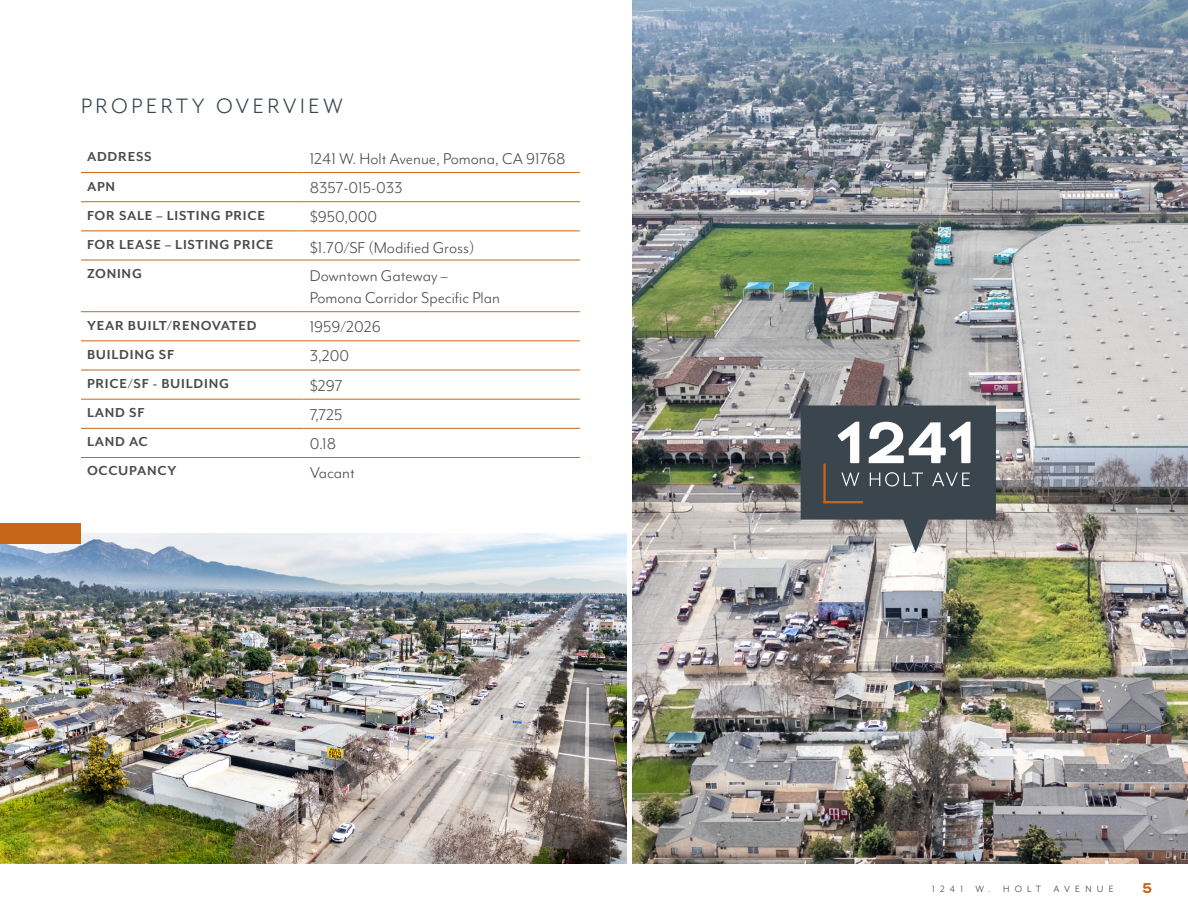
<style>
.page{position:relative;width:1188px;height:918px;background:#fff}
.page>*{position:absolute;margin:0;border:0;box-sizing:border-box;transform-origin:0 0}
.t1{font:24px "Mr Eaves Mod OT";letter-spacing:.15em;color:#3a454e}
.Body_Copy{font:18px/22.5px "Mr Eaves Mod OT";color:#4b4c4d}
.t2{font:700 16.5px "Bicyclette";color:#c66717}
.Body_Copy-2{font:700 15px "Mr Eaves Mod OT";letter-spacing:.05em;color:#4b4c4d}
.t3{font:10.5px "Mr Eaves Mod OT";letter-spacing:.5em;color:#3e3e3f}
</style>
<div class="page">
<img style="left:0;top:534px;width:627px;height:330px">
<img style="left:633px;top:0;width:555px;height:864px">
<div style="left:0;top:524px;width:81px;height:20px;background:#c66717"></div>
<hr style="left:81px;top:172px;width:223px;height:1px;background:#c66717">
<hr style="left:304px;top:172px;width:276px;height:1px;background:#c66717">
<hr style="left:81px;top:201px;width:223px;height:1px;background:#c66717">
<hr style="left:304px;top:201px;width:276px;height:1px;background:#c66717">
<hr style="left:81px;top:231px;width:223px;height:1px;background:#c66717">
<hr style="left:304px;top:231px;width:276px;height:1px;background:#c66717">
<hr style="left:81px;top:260px;width:223px;height:1px;background:#c66717">
<hr style="left:304px;top:260px;width:276px;height:1px;background:#c66717">
<hr style="left:81px;top:311px;width:223px;height:1px;background:#c66717">
<hr style="left:304px;top:311px;width:276px;height:1px;background:#c66717">
<hr style="left:81px;top:341px;width:223px;height:1px;background:#c66717">
<hr style="left:304px;top:341px;width:276px;height:1px;background:#c66717">
<hr style="left:81px;top:370px;width:223px;height:1px;background:#c66717">
<hr style="left:304px;top:370px;width:276px;height:1px;background:#c66717">
<hr style="left:81px;top:399px;width:223px;height:1px;background:#c66717">
<hr style="left:304px;top:399px;width:276px;height:1px;background:#c66717">
<hr style="left:81px;top:428px;width:223px;height:1px;background:#c66717">
<hr style="left:304px;top:428px;width:276px;height:1px;background:#c66717">
<hr style="left:81px;top:457px;width:223px;height:1px;background:#c66717">
<hr style="left:304px;top:457px;width:276px;height:1px;background:#c66717">
<svg style="left:801px;top:405px;width:195px;height:148px;background:#6a7075"></svg>
<p class="t1" style="left:81px;top:93px;width:263px">PROPERTY OVERVIEW</p>
<p class="Body_Copy-2" style="left:87px;top:148px;width:66px">ADDRESS</p>
<p class="Body_Copy" style="left:310px;top:147px;width:257px">1241 W. Holt Avenue, Pomona, CA 91768</p>
<p class="Body_Copy-2" style="left:87px;top:178px;width:30px">APN</p>
<p class="Body_Copy" style="left:310px;top:176px;width:94px">8357-015-033</p>
<p class="Body_Copy-2" style="left:87px;top:207px;width:179px">FOR SALE – LISTING PRICE</p>
<p class="Body_Copy" style="left:310px;top:205px;width:69px">$950,000</p>
<p class="Body_Copy-2" style="left:87px;top:236px;width:188px">FOR LEASE – LISTING PRICE</p>
<p class="Body_Copy" style="left:310px;top:236px;width:166px">$1.70/SF (Modified Gross)</p>
<p class="Body_Copy-2" style="left:87px;top:265px;width:57px">ZONING</p>
<p class="Body_Copy" style="left:310px;top:264px;width:192px">Downtown Gateway –<br>Pomona Corridor Specific Plan</p>
<p class="Body_Copy-2" style="left:87px;top:317px;width:171px">YEAR BUILT/RENOVATED</p>
<p class="Body_Copy" style="left:310px;top:315px;width:72px">1959/2026</p>
<p class="Body_Copy-2" style="left:87px;top:346px;width:88px">BUILDING SF</p>
<p class="Body_Copy" style="left:310px;top:345px;width:41px">3,200</p>
<p class="Body_Copy-2" style="left:87px;top:375px;width:144px">PRICE/SF - BUILDING</p>
<p class="Body_Copy" style="left:310px;top:374px;width:34px">$297</p>
<p class="Body_Copy-2" style="left:87px;top:404px;width:59px">LAND SF</p>
<p class="Body_Copy" style="left:310px;top:403px;width:34px">7,725</p>
<p class="Body_Copy-2" style="left:87px;top:433px;width:62px">LAND AC</p>
<p class="Body_Copy" style="left:310px;top:432px;width:28px">0.18</p>
<p class="Body_Copy-2" style="left:87px;top:463px;width:91px">OCCUPANCY</p>
<p class="Body_Copy" style="left:310px;top:461px;width:47px">Vacant</p>
<p class="t3" style="left:932px;top:883px;width:183px">1241 W. HOLT AVENUE</p>
<p class="t2" style="left:1143px;top:879px;width:11px">5</p>
</div>
